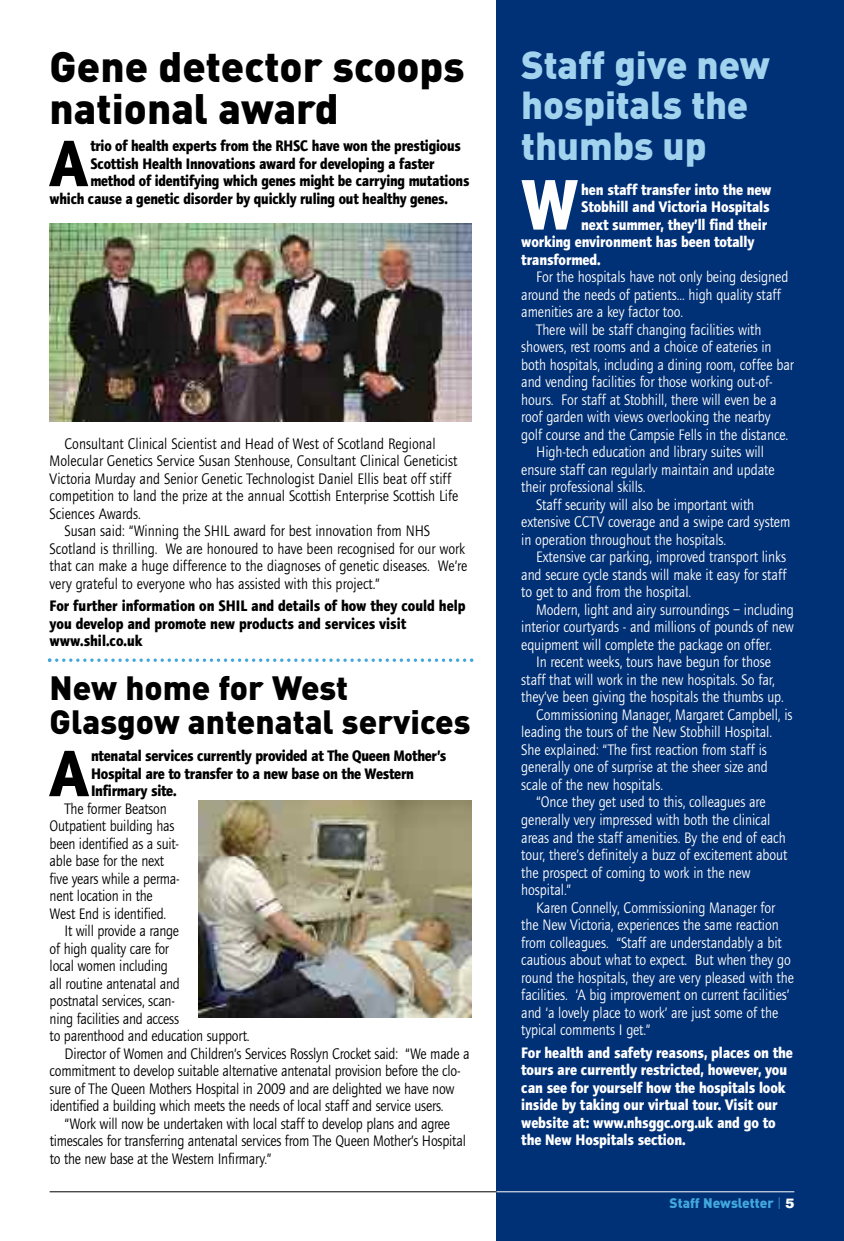
<style>
.page{position:relative;width:844px;height:1241px;background:#fff}
.page>*{position:absolute;margin:0;border:0;box-sizing:border-box;transform-origin:0 0}
.t1{font:700 74.2px "Foundry Journal";color:#fff;scale:.9 1}
.t2{font:700 67.9px "Foundry Journal";color:#000;scale:.88 1}
.t3{font:700 67.9px "Foundry Journal";color:#000;scale:.9 1}
.t4{font:900 42px/42px "DIN";color:#000}
.t5{font:900 38.5px/40.2px "DIN";letter-spacing:-.005em;color:#a1d3ef}
.t6{font:900 33.25px/33.2px "DIN";color:#000}
.t7{font:15.75px "Foundry Journal";letter-spacing:-.005em;color:#fff;scale:.9 1}
.t8{font:15.75px "Foundry Journal";letter-spacing:-.015em;color:#000;scale:.9 1}
.t9{font:700 15.75px/17.5px "Foundry Journal";letter-spacing:-.005em;color:#fff;scale:.9 1}
.t10{font:700 15.75px/17.5px "Foundry Journal";letter-spacing:-.01em;color:#000;scale:.9 1}
.t11{font:700 15.75px "Foundry Journal";letter-spacing:-.01em;color:#000;scale:.88 1}
.t12{font:900 13.65px "DIN";color:#42a7df}
.s1{font-weight:300}
.s2{font-family:"Akzidenz Grotesk BE Super";font-weight:400;color:#fff}
</style>
<div class="page">
<div style="left:496px;top:0;width:347px;height:1240px;background:#003075"></div>
<hr style="left:50px;top:1191px;width:446px;height:1px;background:#000">
<hr style="left:496px;top:1191px;width:298px;height:1px;background:#fff">
<img style="left:50px;top:223px;width:421px;height:199px">
<img style="left:198px;top:800px;width:273px;height:217px">
<svg style="left:48px;top:658px;width:425px;height:4px"></svg>
<h3 class="t4" style="left:50px;top:44px;width:416px">Gene detector scoops national award</h3>
<h2 class="t2" style="left:50px;top:123px;width:45px">A</h2>
<p class="t11" style="left:90px;top:136px;width:422px">trio of health experts from the RHSC have won the prestigious</p>
<p class="t11" style="left:90px;top:154px;width:392px">Scottish Health Innovations award for developing a faster</p>
<p class="t11" style="left:90px;top:171px;width:432px">method of identifying which genes might be carrying mutations</p>
<p class="t11" style="left:50px;top:189px;width:454px">which cause a genetic disorder by quickly ruling out healthy genes.</p>
<p class="t8" style="left:64px;top:434px;width:413px">Consultant Clinical Scientist and Head of West of Scotland Regional</p>
<p class="t8" style="left:50px;top:451px;width:454px">Molecular Genetics Service Susan Stenhouse, Consultant Clinical Geneticist</p>
<p class="t8" style="left:50px;top:469px;width:447px">Victoria Murday and Senior Genetic Technologist Daniel Ellis beat off stiff</p>
<p class="t8" style="left:50px;top:486px;width:455px">competition to land the prize at the annual Scottish Enterprise Scottish Life</p>
<p class="t8" style="left:50px;top:504px;width:103px">Sciences Awards.</p>
<p class="t8" style="left:64px;top:521px;width:408px">Susan said: “Winning the SHIL award for best innovation from NHS</p>
<p class="t8" style="left:50px;top:539px;width:463px">Scotland is thrilling. We are honoured to have been recognised for our work</p>
<p class="t8" style="left:50px;top:556px;width:465px">that can make a huge difference to the diagnoses of genetic diseases. We’re</p>
<p class="t8" style="left:50px;top:574px;width:368px">very grateful to everyone who has assisted with this project.”</p>
<p class="t10" style="left:50px;top:597px;width:463px">For further information on SHIL and details of how they could help you develop and promote new products and services visit www.shil.co.uk</p>
<h3 class="t6" style="left:50px;top:670px;width:422px">New home for West<br>Glasgow antenatal services</h3>
<h2 class="t3" style="left:50px;top:733px;width:45px">A</h2>
<p class="t10" style="left:91px;top:746px;width:396px">ntenatal services currently provided at The Queen Mother’s<br>Hospital are to transfer to a new base on the Western<br>Infirmary site.</p>
<p class="t8" style="left:64px;top:799px;width:115px">The former Beatson</p>
<p class="t8" style="left:50px;top:816px;width:140px">Outpatient building has</p>
<p class="t8" style="left:50px;top:834px;width:145px">been identified as a suit-</p>
<p class="t8" style="left:50px;top:851px;width:128px">able base for the next</p>
<p class="t8" style="left:50px;top:869px;width:146px">five years while a perma-</p>
<p class="t8" style="left:50px;top:886px;width:116px">nent location in the</p>
<p class="t8" style="left:50px;top:904px;width:131px">West End is identified.</p>
<p class="t8" style="left:64px;top:921px;width:129px">It will provide a range</p>
<p class="t8" style="left:50px;top:939px;width:134px">of high quality care for</p>
<p class="t8" style="left:50px;top:956px;width:133px">local women including</p>
<p class="t8" style="left:50px;top:974px;width:146px">all routine antenatal and</p>
<p class="t8" style="left:50px;top:991px;width:141px">postnatal services, scan-</p>
<p class="t8" style="left:50px;top:1009px;width:145px">ning facilities and access</p>
<p class="t8" style="left:50px;top:1026px;width:223px">to parenthood and education support.</p>
<p class="t8" style="left:65px;top:1044px;width:451px">Director of Women and Children’s Services Rosslyn Crocket said: “We made a</p>
<p class="t8" style="left:50px;top:1061px;width:458px">commitment to develop suitable alternative antenatal provision before the clo-</p>
<p class="t8" style="left:50px;top:1079px;width:451px">sure of The Queen Mothers Hospital in 2009 and are delighted we have now</p>
<p class="t8" style="left:50px;top:1096px;width:439px">identified a building which meets the needs of local staff and service users.</p>
<p class="t8" style="left:65px;top:1114px;width:430px">“Work will now be undertaken with local staff to develop plans and agree</p>
<p class="t8" style="left:50px;top:1131px;width:464px">timescales for transferring antenatal services from The Queen Mother’s Hospital</p>
<p class="t8" style="left:50px;top:1149px;width:248px">to the new base at the Western Infirmary.”</p>
<h3 class="t5" style="left:521px;top:44px;width:250px">Staff give new hospitals the thumbs up</h3>
<h1 class="t1" style="left:521px;top:160px;width:64px">W</h1>
<p class="t9" style="left:581px;top:180px;width:213px">hen staff transfer into the new</p>
<p class="t9" style="left:581px;top:198px;width:211px">Stobhill and Victoria Hospitals</p>
<p class="t9" style="left:581px;top:215px;width:208px">next summer, they’ll find their</p>
<p class="t9" style="left:521px;top:233px;width:260px">working environment has been totally</p>
<p class="t9" style="left:521px;top:250px;width:90px">transformed.</p>
<p class="t7" style="left:536px;top:267px;width:282px">For the hospitals have not only being designed</p>
<p class="t7" style="left:521px;top:285px;width:290px">around the needs of patients... high quality staff</p>
<p class="t7" style="left:521px;top:302px;width:181px">amenities are a key factor too.</p>
<p class="t7" style="left:536px;top:320px;width:252px">There will be staff changing facilities with</p>
<p class="t7" style="left:521px;top:337px;width:279px">showers, rest rooms and a choice of eateries in</p>
<p class="t7" style="left:521px;top:355px;width:304px">both hospitals, including a dining room, coffee bar</p>
<p class="t7" style="left:521px;top:372px;width:281px">and vending facilities for those working out-of-</p>
<p class="t7" style="left:521px;top:390px;width:285px">hours. For staff at Stobhill, there will even be a</p>
<p class="t7" style="left:521px;top:407px;width:278px">roof garden with views overlooking the nearby</p>
<p class="t7" style="left:521px;top:425px;width:298px">golf course and the Campsie Fells in the distance.</p>
<p class="t7" style="left:536px;top:442px;width:254px">High-tech education and library suites will</p>
<p class="t7" style="left:521px;top:460px;width:283px">ensure staff can regularly maintain and update</p>
<p class="t7" style="left:521px;top:477px;width:140px">their professional skills.</p>
<p class="t7" style="left:536px;top:495px;width:244px">Staff security will also be important with</p>
<p class="t7" style="left:521px;top:512px;width:300px">extensive CCTV coverage and a swipe card system</p>
<p class="t7" style="left:521px;top:530px;width:229px">in operation throughout the hospitals.</p>
<p class="t7" style="left:536px;top:547px;width:279px">Extensive car parking, improved transport links</p>
<p class="t7" style="left:521px;top:565px;width:296px">and secure cycle stands will make it easy for staff</p>
<p class="t7" style="left:521px;top:582px;width:190px">to get to and from the hospital.</p>
<p class="t7" style="left:536px;top:600px;width:288px">Modern, light and airy surroundings – including</p>
<p class="t7" style="left:521px;top:617px;width:304px">interior courtyards - and millions of pounds of new</p>
<p class="t7" style="left:521px;top:635px;width:280px">equipment will complete the package on offer.</p>
<p class="t7" style="left:536px;top:652px;width:262px">In recent weeks, tours have begun for those</p>
<p class="t7" style="left:521px;top:670px;width:283px">staff that will work in the new hospitals. So far,</p>
<p class="t7" style="left:521px;top:687px;width:293px">they’ve been giving the hospitals the thumbs up.</p>
<p class="t7" style="left:536px;top:705px;width:286px">Commissioning Manager, Margaret Campbell, is</p>
<p class="t7" style="left:521px;top:722px;width:280px">leading the tours of the New Stobhill Hospital.</p>
<p class="t7" style="left:521px;top:740px;width:274px">She explained: “The first reaction from staff is</p>
<p class="t7" style="left:521px;top:757px;width:275px">generally one of surprise at the sheer size and</p>
<p class="t7" style="left:521px;top:775px;width:159px">scale of the new hospitals.</p>
<p class="t7" style="left:536px;top:792px;width:256px">“Once they get used to this, colleagues are</p>
<p class="t7" style="left:521px;top:810px;width:278px">generally very impressed with both the clinical</p>
<p class="t7" style="left:521px;top:827px;width:295px">areas and the staff amenities. By the end of each</p>
<p class="t7" style="left:521px;top:845px;width:297px">tour, there’s definitely a buzz of excitement about</p>
<p class="t7" style="left:521px;top:862px;width:256px">the prospect of coming to work in the new</p>
<p class="t7" style="left:521px;top:880px;width:57px">hospital.”</p>
<p class="t7" style="left:536px;top:897px;width:267px">Karen Connelly, Commissioning Manager for</p>
<p class="t7" style="left:521px;top:915px;width:287px">the New Victoria, experiences the same reaction</p>
<p class="t7" style="left:521px;top:932px;width:291px">from colleagues. “Staff are understandably a bit</p>
<p class="t7" style="left:521px;top:950px;width:301px">cautious about what to expect. But when they go</p>
<p class="t7" style="left:521px;top:967px;width:304px">round the hospitals, they are very pleased with the</p>
<p class="t7" style="left:521px;top:985px;width:299px">facilities. ‘A big improvement on current facilities’</p>
<p class="t7" style="left:521px;top:1002px;width:287px">and ‘a lovely place to work’ are just some of the</p>
<p class="t7" style="left:521px;top:1020px;width:145px">typical comments I get.”</p>
<p class="t9" style="left:521px;top:1043px;width:303px">For health and safety reasons, places on the tours are currently restricted, however, you can see for yourself how the hospitals look inside by taking our virtual tour. Visit our website at: www.nhsggc.org.uk and go to the New Hospitals section.</p>
<p class="t12" style="left:669px;top:1195px;width:126px">Staff Newsletter <span class="s1">|</span> <span class="s2">5</span></p>
</div>
